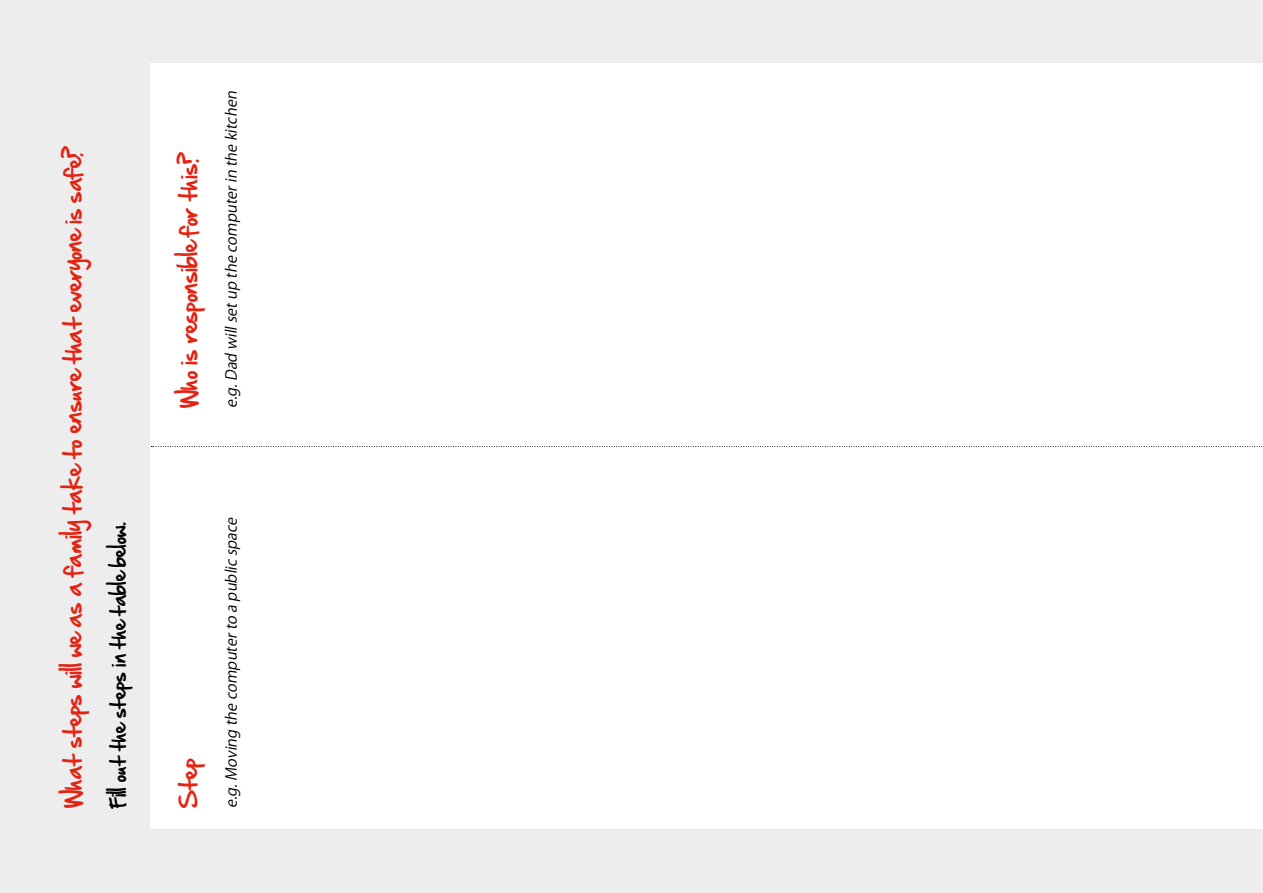
<style>
.page{position:relative;width:1263px;height:893px;background:#ededed}
.page>*{position:absolute;margin:0;border:0;box-sizing:border-box;transform-origin:0 0}
.t1{font:21px "Hand Of Sean";color:#e42313}
.t2{font:18px "Hand Of Sean";color:#000}
.t3{font:italic 15px "Koz Go Pro";color:#000}
</style>
<div class="page">
<div style="left:151px;top:64px;width:1112px;height:765px;background:#fff"></div>
<svg style="left:151px;top:446px;width:1112px;height:1px"></svg>
<p class="t1" style="left:54px;top:808px;width:663px;rotate:-90deg">What steps will we as a family take to ensure that everyone is safe?</p>
<p class="t2" style="left:102px;top:808px;width:288px;rotate:-90deg">Fill out the steps in the table below.</p>
<p class="t1" style="left:170px;top:408px;width:257px;rotate:-90deg">Who is responsible for this?</p>
<p class="t3" style="left:222px;top:408px;width:322px;rotate:-90deg">e.g.Dad willsetup the computerin the kitchen</p>
<p class="t1" style="left:170px;top:808px;width:51px;rotate:-90deg">Step</p>
<p class="t3" style="left:222px;top:808px;width:295px;rotate:-90deg">e.g.Moving the computerto a public space</p>
</div>
